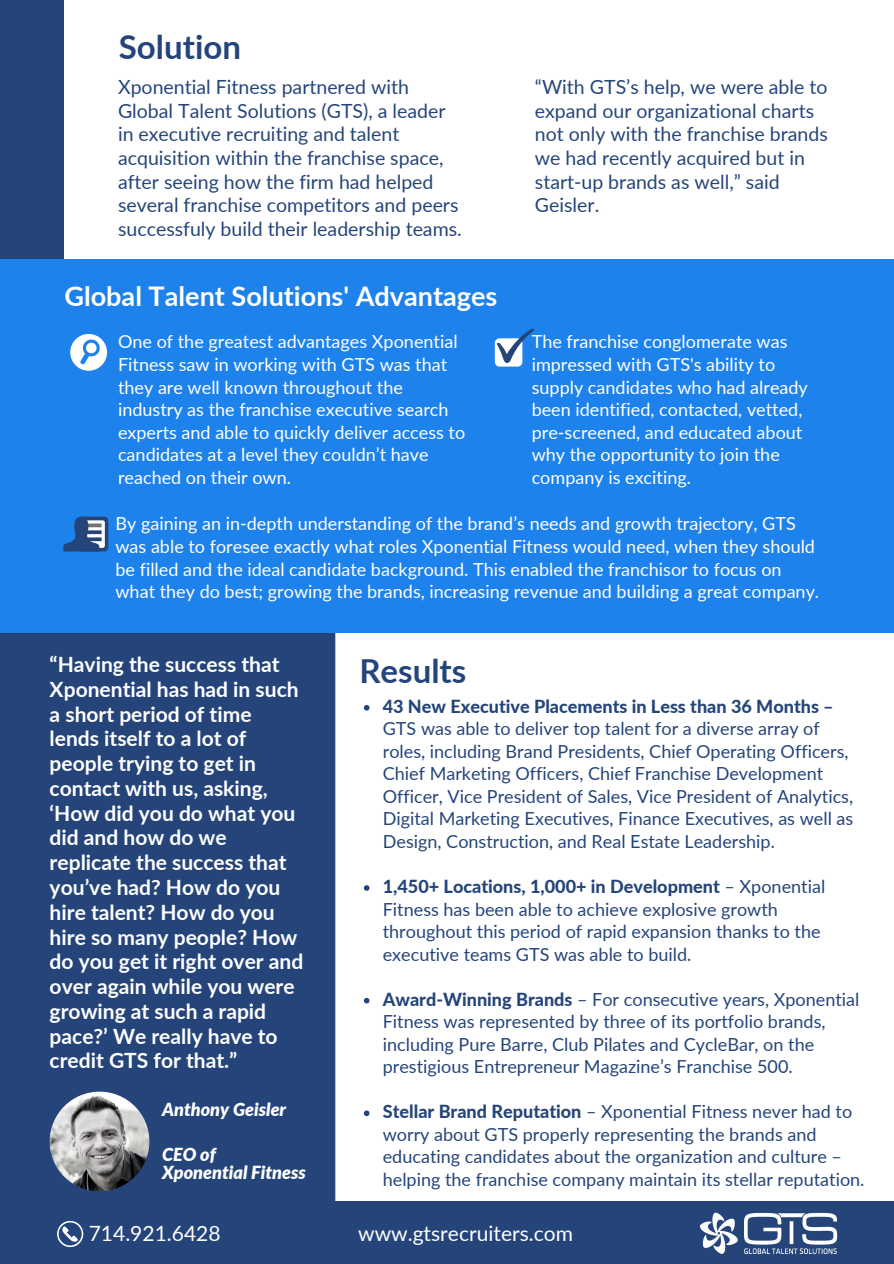
<style>
.page{position:relative;width:894px;height:1264px;background:#fff}
.page>*{position:absolute;margin:0;border:0;box-sizing:border-box;transform-origin:0 0}
.t1{font:700 33px "Lato";color:#25457a}
.t2{font:700 27px "Lato";color:#fff}
.t3{font:700 21px/24.8px "Lato";color:#fff}
.t4{font:21px "Lato";color:#fff}
.t5{font:19.5px/23.7px "Lato";color:#25457a}
.t6{font:18px/22.5px "Lato";color:#25457a}
.t7{font:18px/22.5px "Lato";color:#fff}
.t8{font:800 18px "Lato";color:#25457a}
.t9{font:italic 900 18px/18px "Lato";color:#fff}
.s1{font-weight:800}
</style>
<div class="page">
<div style="left:0;top:0;width:893px;height:1263px;background:#25457a"></div>
<img style="left:700px;top:1212px;width:137px;height:41px">
<div style="left:64px;top:0;width:829px;height:1200px;background:#fff"></div>
<div style="left:49px;top:633px;width:286px;height:567px;background:#25457a"></div>
<div style="left:0;top:260px;width:893px;height:373px;background:#1e82ec"></div>
<svg style="left:70px;top:334px;width:37px;height:37px"></svg>
<div style="left:78px;top:516px;width:30px;height:35px;background:#25457a;border-radius:4px"></div>
<div style="left:80px;top:520px;width:25px;height:28px;background:#fff;border-radius:2px"></div>
<svg style="left:99px;top:523px;width:3px;height:4px"></svg>
<svg style="left:99px;top:530px;width:3px;height:4px"></svg>
<svg style="left:99px;top:537px;width:3px;height:4px"></svg>
<svg style="left:63px;top:516px;width:36px;height:35px"></svg>
<img style="left:50px;top:1091px;width:99px;height:100px;border-radius:50%">
<svg style="left:57px;top:1220px;width:26px;height:26px"></svg>
<svg style="left:364px;top:705px;width:5px;height:5px"></svg>
<svg style="left:364px;top:885px;width:5px;height:5px"></svg>
<svg style="left:364px;top:997px;width:5px;height:6px"></svg>
<svg style="left:364px;top:1110px;width:5px;height:6px"></svg>
<svg style="left:494px;top:328px;width:40px;height:39px"></svg>
<h1 class="t1" style="left:119px;top:27px;width:124px">Solution</h1>
<p class="t5" style="left:118px;top:75px;width:345px">Xponential Fitness partnered with Global Talent Solutions (GTS), a leader in executive recruiting and talent acquisition within the franchise space, after seeing how the firm had helped several franchise competitors and peers successfuly build their leadership teams.</p>
<h2 class="t2" style="left:64px;top:279px;width:434px">Global Talent Solutions' Advantages</h2>
<p class="t5" style="left:534px;top:75px;width:294px">“With GTS’s help, we were able to expand our organizational charts not only with the franchise brands we had recently acquired but in start-up brands as well,” said<br>Geisler.</p>
<p class="t7" style="left:118px;top:330px;width:348px">One of the greatest advantages Xponential Fitness saw in working with GTS was that they are well known throughout the industry as the franchise executive search experts and able to quickly deliver access to candidates at a level they couldn’t have reached on their own.</p>
<p class="t7" style="left:531px;top:330px;width:277px">The franchise conglomerate was impressed with GTS's ability to supply candidates who had already been identified, contacted, vetted, pre-screened, and educated about why the opportunity to join the company is exciting.</p>
<p class="t7" style="left:115px;top:512px;width:705px">By gaining an in-depth understanding of the brand’s needs and growth trajectory, GTS was able to foresee exactly what roles Xponential Fitness would need, when they should be filled and the ideal candidate background. This enabled the franchisor to focus on what they do best; growing the brands, increasing revenue and building a great company.</p>
<p class="t3" style="left:50px;top:651px;width:255px">“Having the success that<br>Xponential has had in such a short period of time lends itself to a lot of people trying to get in contact with us, asking, ‘How did you do what you did and how do we replicate the success that you’ve had? How do you hire talent? How do you hire so many people? How do you get it right over and over again while you were growing at such a rapid pace?’ We really have to credit GTS for that.”</p>
<p class="t9" style="left:162px;top:1099px;width:125px">Anthony Geisler</p>
<p class="t9" style="left:162px;top:1144px;width:145px">CEO of<br>Xponential Fitness</p>
<h1 class="t1" style="left:359px;top:650px;width:108px">Results</h1>
<p class="t8" style="left:382px;top:695px;width:452px">43 New Executive Placements in Less than 36 Months –</p>
<p class="t6" style="left:382px;top:717px;width:472px">GTS was able to deliver top talent for a diverse array of roles, including Brand Presidents, Chief Operating Officers, Chief Marketing Officers, Chief Franchise Development Officer, Vice President of Sales, Vice President of Analytics, Digital Marketing Executives, Finance Executives, as well as Design, Construction, and Real Estate Leadership.</p>
<p class="t6" style="left:382px;top:874px;width:444px"><span class="s1">1,450+ Locations, 1,000+ in Development</span> – Xponential Fitness has been able to achieve explosive growth throughout this period of rapid expansion thanks to the executive teams GTS was able to build.</p>
<p class="t6" style="left:382px;top:987px;width:478px"><span class="s1">Award-Winning Brands</span> – For consecutive years, Xponential Fitness was represented by three of its portfolio brands, including Pure Barre, Club Pilates and CycleBar, on the prestigious Entrepreneur Magazine’s Franchise 500.</p>
<p class="t6" style="left:382px;top:1100px;width:483px"><span class="s1">Stellar Brand Reputation</span> – Xponential Fitness never had to worry about GTS properly representing the brands and educating candidates about the organization and culture – helping the franchise company maintain its stellar reputation.</p>
<p class="t4" style="left:89px;top:1219px;width:133px">714.921.6428</p>
<p class="t4" style="left:358px;top:1219px;width:216px">www.gtsrecruiters.com</p>
</div>
